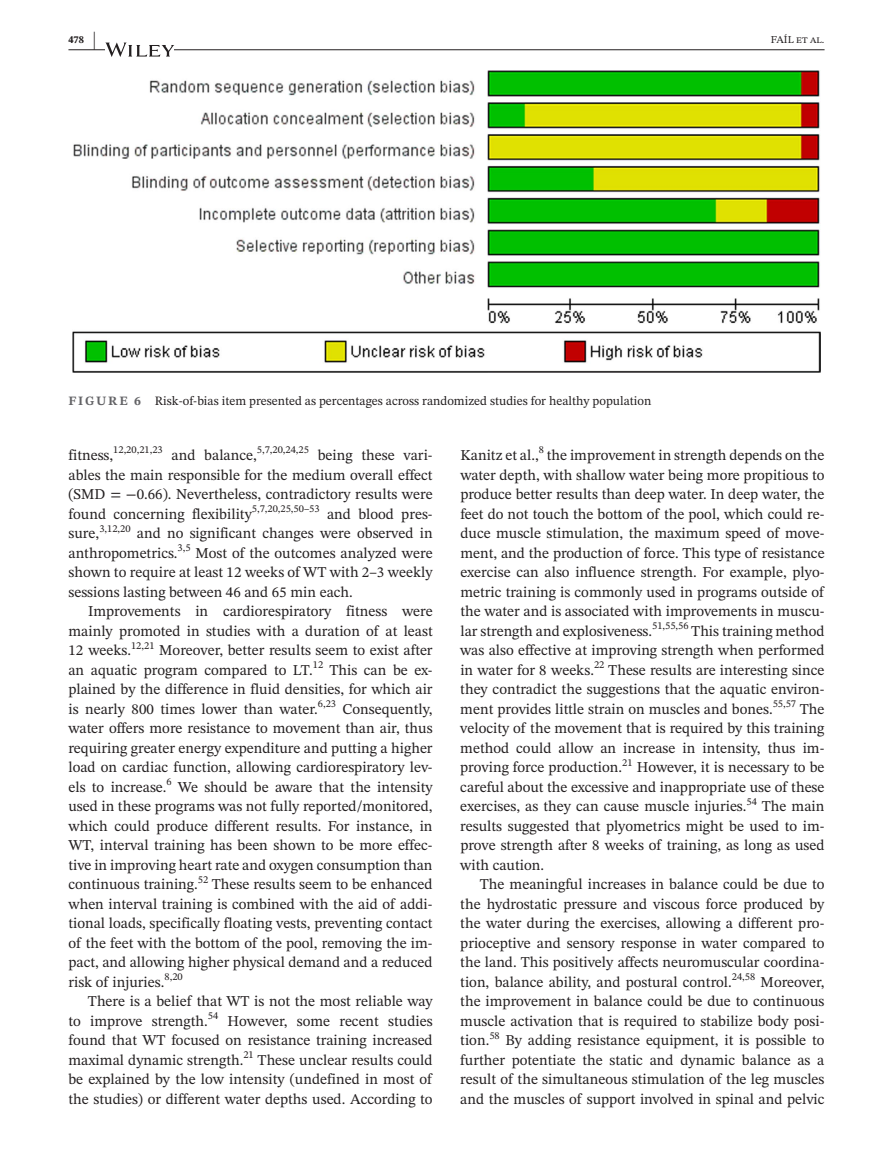
<style>
.page{position:relative;width:893px;height:1174px;background:#fff}
.page>*{position:absolute;margin:0;border:0;box-sizing:border-box;transform-origin:0 0}
.t1{font:15px/19.5px "STIX Two Text";color:#231f20;text-align:justify}
.t2{font:12.75px "STIX Two Text";color:#231f20}
.t3{font:10.5px "STIX Two Text";color:#231f20}
.t4{font:700 10.5px "STIX Two Text";color:#231f20}
.s1{font-size:21px}
.s2{font-weight:700;color:#636366}
</style>
<div class="page">
<hr style="left:68px;top:49px;width:756px;height:1px;background:#231f20">
<svg style="left:105px;top:43px;width:69px;height:14px"></svg>
<img style="left:72px;top:70px;width:749px;height:303px">
<p class="t4" style="left:68px;top:32px;width:29px">478 <span class="s1">|</span></p>
<p class="t3" style="left:771px;top:32px;width:55px">FAÍL et al.</p>
<p class="t2" style="left:68px;top:392px;width:584px"><span class="s2">FIGURE 6</span> Risk-of-bias item presented as percentages across randomized studies for healthy population</p>
<p class="t1" style="left:68px;top:445px;width:46px">fitness,</p>
<p class="t3" style="left:113px;top:442px;width:51px">12,20,21,23</p>
<p class="t1" style="left:172px;top:445px;width:87px">and balance,</p>
<p class="t3" style="left:257px;top:442px;width:54px">5,7,20,24,25</p>
<p class="t1" style="left:68px;top:445px;width:366px;text-indent:249px">being these vari&shy;ables the main responsible for the medium overall effect (SMD = −0.66). Nevertheless, contradictory results were found concerning flexibility</p>
<p class="t3" style="left:252px;top:501px;width:69px">5,7,20,25,50–53</p>
<p class="t1" style="left:327px;top:504px;width:107px">and blood pres-</p>
<p class="t3" style="left:99px;top:520px;width:33px">3,12,20</p>
<p class="t1" style="left:68px;top:523px;width:366px;text-indent:68px">and no significant changes were observed in anthropometrics.</p>
<p class="t1" style="left:68px;top:523px;width:32px">sure,</p>
<p class="t3" style="left:178px;top:540px;width:15px">3,5</p>
<p class="t1" style="left:68px;top:543px;width:366px;text-indent:127px">Most of the outcomes analyzed were shown to require at least 12 weeks of WT with 2–3 weekly sessions lasting between 46 and 65 min each.</p>
<p class="t1" style="left:69px;top:601px;width:366px;text-indent:19px">Improvements in cardiorespiratory fitness were mainly promoted in studies with a duration of at least 12 weeks.</p>
<p class="t3" style="left:131px;top:637px;width:25px">12,21</p>
<p class="t1" style="left:68px;top:640px;width:366px;text-indent:91px">Moreover, better results seem to exist after an aquatic program compared to LT.</p>
<p class="t3" style="left:313px;top:657px;width:12px">12</p>
<p class="t1" style="left:68px;top:660px;width:366px;text-indent:261px">This can be ex&shy;plained by the difference in fluid densities, for which air is nearly 800 times lower than water.</p>
<p class="t3" style="left:318px;top:696px;width:20px">6,23</p>
<p class="t1" style="left:68px;top:699px;width:366px;text-indent:274px">Consequently, water offers more resistance to movement than air, thus requiring greater energy expenditure and putting a higher load on cardiac function, allowing cardiorespiratory lev&shy;els to increase.</p>
<p class="t3" style="left:167px;top:774px;width:7px">6</p>
<p class="t1" style="left:68px;top:777px;width:366px;text-indent:109px">We should be aware that the intensity used in these programs was not fully reported/monitored, which could produce different results. For instance, in WT, interval training has been shown to be more effec&shy;tive in improving heart rate and oxygen consumption than continuous training.</p>
<p class="t3" style="left:198px;top:871px;width:12px">52</p>
<p class="t1" style="left:68px;top:874px;width:366px;text-indent:144px">These results seem to be enhanced when interval training is combined with the aid of addi&shy;tional loads, specifically floating vests, preventing contact of the feet with the bottom of the pool, removing the im&shy;pact, and allowing higher physical demand and a reduced risk of injuries.</p>
<p class="t3" style="left:165px;top:969px;width:20px">8,20</p>
<p class="t1" style="left:69px;top:991px;width:366px;text-indent:19px">There is a belief that WT is not the most reliable way to improve strength.</p>
<p class="t3" style="left:208px;top:1008px;width:12px">54</p>
<p class="t1" style="left:68px;top:1011px;width:366px;text-indent:159px">However, some recent studies found that WT focused on resistance training increased maximal dynamic strength.</p>
<p class="t3" style="left:243px;top:1047px;width:12px">21</p>
<p class="t1" style="left:68px;top:1050px;width:366px;text-indent:189px">These unclear results could be explained by the low intensity (undefined in most of the studies) or different water depths used. According to</p>
<p class="t1" style="left:460px;top:445px;width:366px">Kanitz et al.,<sup>8</sup> the improvement in strength depends on the water depth, with shallow water being more propitious to produce better results than deep water. In deep water, the feet do not touch the bottom of the pool, which could re&shy;duce muscle stimulation, the maximum speed of move&shy;ment, and the production of force. This type of resistance exercise can also influence strength. For example, plyo&shy;metric training is commonly used in programs outside of the water and is associated with improvements in muscu&shy;lar strength and explosiveness.</p>
<p class="t3" style="left:652px;top:618px;width:38px">51,55,56</p>
<p class="t1" style="left:460px;top:621px;width:366px;text-indent:231px">This training method was also effective at improving strength when performed in water for 8 weeks.</p>
<p class="t3" style="left:594px;top:657px;width:12px">22</p>
<p class="t1" style="left:460px;top:660px;width:366px;text-indent:148px">These results are interesting since they contradict the suggestions that the aquatic environ&shy;ment provides little strain on muscles and bones.</p>
<p class="t3" style="left:773px;top:696px;width:25px">55,57</p>
<p class="t1" style="left:460px;top:699px;width:366px;text-indent:340px">The velocity of the movement that is required by this training method could allow an increase in intensity, thus im&shy;proving force production.</p>
<p class="t3" style="left:622px;top:754px;width:12px">21</p>
<p class="t1" style="left:460px;top:757px;width:366px;text-indent:176px">However, it is necessary to be careful about the excessive and inappropriate use of these exercises, as they can cause muscle injuries.</p>
<p class="t3" style="left:747px;top:793px;width:12px">54</p>
<p class="t1" style="left:460px;top:796px;width:366px;text-indent:302px">The main results suggested that plyometrics might be used to im&shy;prove strength after 8 weeks of training, as long as used with caution.</p>
<p class="t1" style="left:460px;top:874px;width:366px;text-indent:20px">The meaningful increases in balance could be due to the hydrostatic pressure and viscous force produced by the water during the exercises, allowing a different pro&shy;prioceptive and sensory response in water compared to the land. This positively affects neuromuscular coordina&shy;tion, balance ability, and postural control.</p>
<p class="t3" style="left:732px;top:969px;width:25px">24,58</p>
<p class="t1" style="left:460px;top:972px;width:366px;text-indent:300px">Moreover, the improvement in balance could be due to continuous muscle activation that is required to stabilize body posi&shy;tion.</p>
<p class="t3" style="left:489px;top:1027px;width:12px">58</p>
<p class="t1" style="left:460px;top:1030px;width:366px;text-indent:45px">By adding resistance equipment, it is possible to further potentiate the static and dynamic balance as a result of the simultaneous stimulation of the leg muscles and the muscles of support involved in spinal and pelvic</p>
</div>
